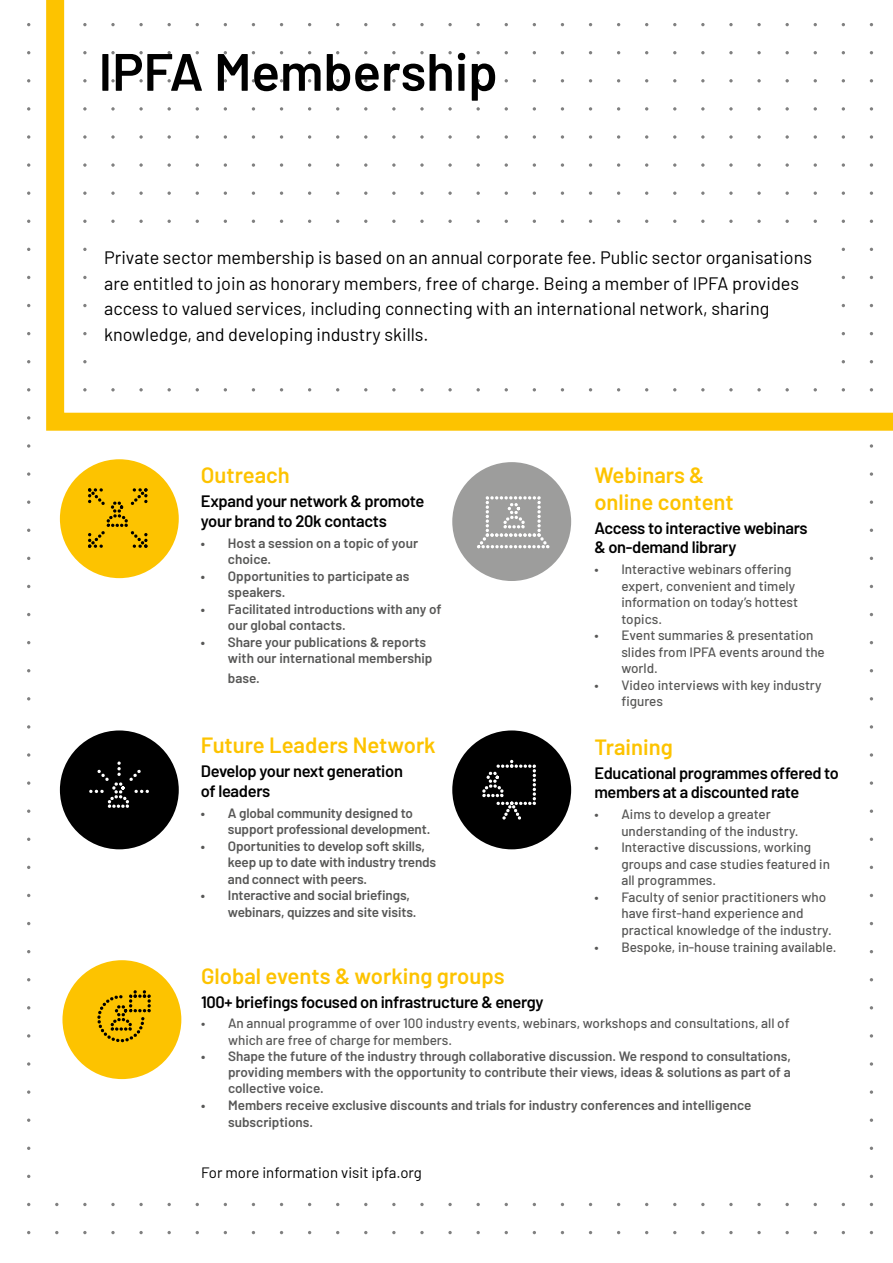
<style>
.page{position:relative;width:893px;height:1263px;background:#fff}
.page>*{position:absolute;margin:0;border:0;box-sizing:border-box;transform-origin:0 0}
.t1{font:600 52.5px "Barlow";color:#000}
.t2{font:600 22.05px/26.4px "Barlow";color:#fdc300}
.t3{font:18px/25.5px "Barlow";color:#000}
.t4{font:600 16.5px/19.8px "Barlow";letter-spacing:-.02em;color:#000}
.t5{font:15px "Barlow";color:#000}
.t6{font:500 13.5px/16.5px "Barlow";color:#575756}
.t7{font:600 13.5px/16.5px "Barlow";letter-spacing:-.005em;color:#575756}
.t8{font:600 13.5px/16.2px "Barlow";color:#5a5a5a;text-align:justify}
</style>
<div class="page">
<svg style="left:785px;top:1231px;width:4px;height:3px"></svg>
<svg style="left:757px;top:1231px;width:4px;height:3px"></svg>
<svg style="left:729px;top:1231px;width:4px;height:3px"></svg>
<svg style="left:701px;top:1231px;width:4px;height:3px"></svg>
<svg style="left:476px;top:1231px;width:4px;height:3px"></svg>
<svg style="left:448px;top:1231px;width:4px;height:3px"></svg>
<svg style="left:420px;top:1231px;width:4px;height:3px"></svg>
<svg style="left:392px;top:1231px;width:4px;height:3px"></svg>
<svg style="left:167px;top:1231px;width:4px;height:3px"></svg>
<svg style="left:139px;top:1231px;width:4px;height:3px"></svg>
<svg style="left:111px;top:1231px;width:4px;height:3px"></svg>
<svg style="left:83px;top:1231px;width:4px;height:3px"></svg>
<svg style="left:785px;top:1203px;width:4px;height:3px"></svg>
<svg style="left:757px;top:1203px;width:4px;height:3px"></svg>
<svg style="left:729px;top:1203px;width:4px;height:3px"></svg>
<svg style="left:701px;top:1203px;width:4px;height:3px"></svg>
<svg style="left:476px;top:1203px;width:4px;height:3px"></svg>
<svg style="left:448px;top:1203px;width:4px;height:3px"></svg>
<svg style="left:420px;top:1203px;width:4px;height:3px"></svg>
<svg style="left:392px;top:1203px;width:4px;height:3px"></svg>
<svg style="left:167px;top:1203px;width:4px;height:3px"></svg>
<svg style="left:139px;top:1203px;width:4px;height:3px"></svg>
<svg style="left:111px;top:1203px;width:4px;height:3px"></svg>
<svg style="left:83px;top:1203px;width:4px;height:3px"></svg>
<svg style="left:870px;top:1118px;width:3px;height:4px"></svg>
<svg style="left:870px;top:1090px;width:3px;height:4px"></svg>
<svg style="left:27px;top:1090px;width:3px;height:4px"></svg>
<svg style="left:870px;top:1062px;width:3px;height:4px"></svg>
<svg style="left:27px;top:1062px;width:3px;height:4px"></svg>
<svg style="left:870px;top:809px;width:3px;height:4px"></svg>
<svg style="left:870px;top:781px;width:3px;height:4px"></svg>
<svg style="left:27px;top:781px;width:3px;height:4px"></svg>
<svg style="left:870px;top:753px;width:3px;height:4px"></svg>
<svg style="left:27px;top:753px;width:3px;height:4px"></svg>
<svg style="left:870px;top:725px;width:3px;height:4px"></svg>
<svg style="left:27px;top:725px;width:3px;height:4px"></svg>
<svg style="left:870px;top:500px;width:3px;height:4px"></svg>
<svg style="left:870px;top:472px;width:3px;height:4px"></svg>
<svg style="left:27px;top:472px;width:3px;height:4px"></svg>
<svg style="left:870px;top:444px;width:3px;height:4px"></svg>
<svg style="left:27px;top:444px;width:3px;height:4px"></svg>
<svg style="left:27px;top:416px;width:3px;height:4px"></svg>
<svg style="left:27px;top:163px;width:3px;height:4px"></svg>
<svg style="left:27px;top:135px;width:3px;height:4px"></svg>
<svg style="left:27px;top:107px;width:3px;height:4px"></svg>
<svg style="left:46px;top:0;width:847px;height:431px"></svg>
<div style="left:60px;top:459px;width:119px;height:119px;background:#fdc300;border-radius:50%"></div>
<svg style="left:131px;top:488px;width:17px;height:17px"></svg>
<svg style="left:88px;top:488px;width:17px;height:17px"></svg>
<svg style="left:88px;top:512px;width:40px;height:36px"></svg>
<svg style="left:124px;top:525px;width:24px;height:23px"></svg>
<div style="left:111px;top:501px;width:12px;height:12px;border:3px dashed #000;border-radius:50%"></div>
<div style="left:452px;top:462px;width:119px;height:119px;background:#9d9d9c;border-radius:50%"></div>
<svg style="left:477px;top:496px;width:56px;height:52px"></svg>
<svg style="left:533px;top:496px;width:17px;height:53px"></svg>
<div style="left:508px;top:502px;width:12px;height:13px;border:3px dashed #fff;border-radius:50%"></div>
<div style="left:60px;top:730px;width:119px;height:119px;background:#000;border-radius:50%"></div>
<svg style="left:142px;top:789px;width:6px;height:4px"></svg>
<svg style="left:89px;top:763px;width:53px;height:45px"></svg>
<div style="left:112px;top:782px;width:13px;height:12px;border:3px dashed #fff;border-radius:50%"></div>
<div style="left:62px;top:960px;width:119px;height:119px;background:#fdc300;border-radius:50%"></div>
<svg style="left:147px;top:994px;width:4px;height:18px"></svg>
<svg style="left:97px;top:992px;width:50px;height:51px"></svg>
<div style="left:115px;top:1004px;width:12px;height:13px;border:3px dashed #000;border-radius:50%"></div>
<div style="left:452px;top:730px;width:119px;height:119px;background:#000;border-radius:50%"></div>
<div style="left:486px;top:771px;width:13px;height:12px;border:3px dashed #fff;border-radius:50%"></div>
<svg style="left:533px;top:764px;width:3px;height:41px"></svg>
<svg style="left:498px;top:759px;width:34px;height:9px"></svg>
<svg style="left:482px;top:781px;width:48px;height:38px"></svg>
<h1 class="t1" style="left:99px;top:33px;width:401px">IPFA Membership</h1>
<p class="t3" style="left:104px;top:244px;width:709px">Private sector membership is based on an annual corporate fee. Public sector organisations are entitled to join as honorary members, free of charge. Being a member of IPFA provides access to valued services, including connecting with an international network, sharing knowledge, and developing industry skills.</p>
<h2 class="t2" style="left:201px;top:460px;width:90px">Outreach</h2>
<p class="t4" style="left:201px;top:490px;width:225px">Expand your network &amp; promote your brand to 20k contacts</p>
<p class="t7" style="left:228px;top:534px;width:192px;text-indent:-27px">• Host a session on a topic of your choice.</p>
<p class="t7" style="left:228px;top:566px;width:183px;text-indent:-27px">• Opportunities to participate as speakers.</p>
<p class="t7" style="left:228px;top:599px;width:215px;text-indent:-27px">• Facilitated introductions with any of our global contacts.</p>
<p class="t7" style="left:228px;top:632px;width:206px;text-indent:-27px">• Share your publications &amp; reports with our international membership</p>
<p class="t7" style="left:228px;top:668px;width:33px">base.</p>
<h2 class="t2" style="left:201px;top:730px;width:236px">Future Leaders Network</h2>
<p class="t4" style="left:201px;top:760px;width:204px">Develop your next generation of leaders</p>
<p class="t7" style="left:228px;top:803px;width:204px;text-indent:-27px">• A global community designed to support professional development.</p>
<p class="t7" style="left:228px;top:836px;width:210px;text-indent:-27px">• Oportunities to develop soft skills, keep up to date with industry trends and connect with peers.</p>
<p class="t7" style="left:228px;top:886px;width:190px;text-indent:-27px">• Interactive and social briefings, webinars, quizzes and site visits.</p>
<h2 class="t2" style="left:594px;top:460px;width:141px">Webinars &amp; online content</h2>
<p class="t4" style="left:594px;top:516px;width:215px">Access to interactive webinars &amp; on-demand library</p>
<p class="t6" style="left:621px;top:560px;width:178px;text-indent:-27px">• Interactive webinars offering expert, convenient and timely information on today’s hottest topics.</p>
<p class="t6" style="left:621px;top:626px;width:205px;text-indent:-27px">• Event summaries &amp; presentation slides from IPFA events around the world.</p>
<p class="t6" style="left:621px;top:675px;width:202px;text-indent:-27px">• Video interviews with key industry figures</p>
<h2 class="t2" style="left:594px;top:732px;width:80px">Training</h2>
<p class="t4" style="left:594px;top:761px;width:246px">Educational programmes offered to members at a discounted rate</p>
<p class="t6" style="left:621px;top:805px;width:179px;text-indent:-27px">• Aims to develop a greater understanding of the industry.</p>
<p class="t6" style="left:621px;top:838px;width:210px;text-indent:-27px">• Interactive discussions, working groups and case studies featured in all programmes.</p>
<p class="t6" style="left:621px;top:887px;width:212px;text-indent:-27px">• Faculty of senior practitioners who have first-hand experience and practical knowledge of the industry.</p>
<p class="t6" style="left:594px;top:938px;width:244px">• Bespoke, in-house training available.</p>
<h2 class="t2" style="left:201px;top:960px;width:305px">Global events &amp; working groups</h2>
<p class="t4" style="left:201px;top:990px;width:344px">100+ briefings focused on infrastructure &amp; energy</p>
<p class="t6" style="left:228px;top:1014px;width:563px;text-indent:-27px">• An annual programme of over 100 industry events, webinars, workshops and consultations, all of which are free of charge for members.</p>
<p class="t8" style="left:228px;top:1047px;width:564px;text-indent:-27px">• Shape the future of the industry through collaborative discussion. We respond to consultations, providing members with the opportunity to contribute their views, ideas &amp; solutions as part of a collective voice.</p>
<p class="t7" style="left:228px;top:1095px;width:525px;line-height:17.5px;text-indent:-27px">• Members receive exclusive discounts and trials for industry conferences and intelligence subscriptions.</p>
<p class="t5" style="left:201px;top:1162px;width:222px">For more information visit ipfa.org</p>
</div>
